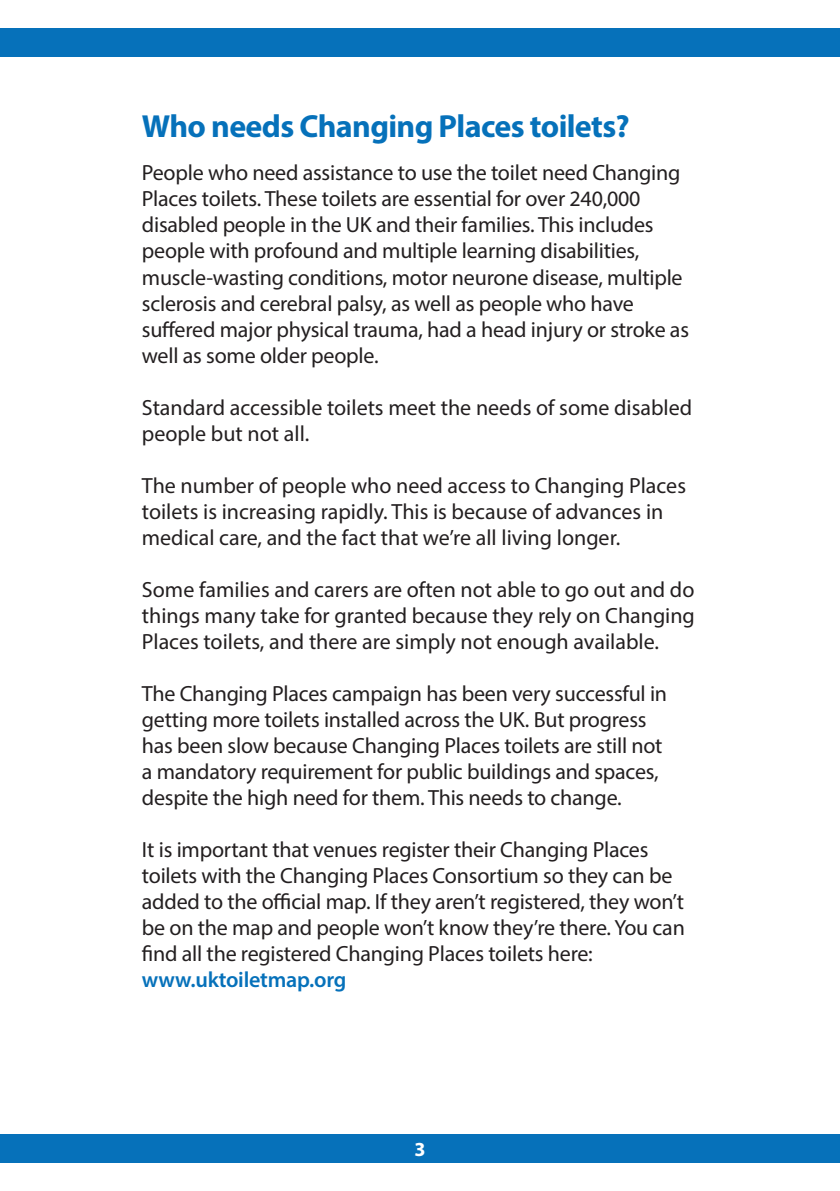
<style>
.page{position:relative;width:840px;height:1191px;background:#fff}
.page>*{position:absolute;margin:0;border:0;box-sizing:border-box;transform-origin:0 0}
.Heading_1{font:700 32px "Myriad Pro";letter-spacing:-.02em;color:#0671ba}
.Body{font:22px/26px "Myriad Pro";letter-spacing:-.01em;color:#231f20}
.Body-2{font:600 22px "Myriad Pro";letter-spacing:-.01em;color:#0671ba}
.t1{font:700 20px "Myriad Pro";color:#fff}
</style>
<div class="page">
<div style="left:0;top:28px;width:839px;height:29px;background:#0671ba"></div>
<div style="left:0;top:1134px;width:839px;height:28px;background:#0671ba"></div>
<p class="Heading_1" style="left:142px;top:106px;width:489px">Who needs Changing Places toilets?</p>
<p class="Body" style="left:142px;top:160px;width:548px">People who need assistance to use the toilet need Changing Places toilets. These toilets are essential for over 240,000 disabled people in the UK and their families. This includes people with profound and multiple learning disabilities, muscle-wasting conditions, motor neurone disease, multiple sclerosis and cerebral palsy, as well as people who have suffered major physical trauma, had a head injury or stroke as well as some older people.</p>
<p class="Body" style="left:142px;top:394px;width:551px">Standard accessible toilets meet the needs of some disabled people but not all.</p>
<p class="Body" style="left:142px;top:472px;width:545px">The number of people who need access to Changing Places toilets is increasing rapidly. This is because of advances in medical care, and the fact that we’re all living longer.</p>
<p class="Body" style="left:142px;top:576px;width:554px;text-align:justify">Some families and carers are often not able to go out and do things many take for granted because they rely on Changing Places toilets, and there are simply not enough available.</p>
<p class="Body" style="left:142px;top:680px;width:526px">The Changing Places campaign has been very successful in getting more toilets installed across the UK. But progress has been slow because Changing Places toilets are still not a mandatory requirement for public buildings and spaces, despite the high need for them. This needs to change.</p>
<p class="Body" style="left:142px;top:836px;width:544px">It is important that venues register their Changing Places toilets with the Changing Places Consortium so they can be added to the official map. If they aren’t registered, they won’t be on the map and people won’t know they’re there. You can find all the registered Changing Places toilets here:</p>
<p class="Body-2" style="left:142px;top:965px;width:206px">www.uktoiletmap.org</p>
<p class="t1" style="left:414px;top:1136px;width:13px">3</p>
</div>
